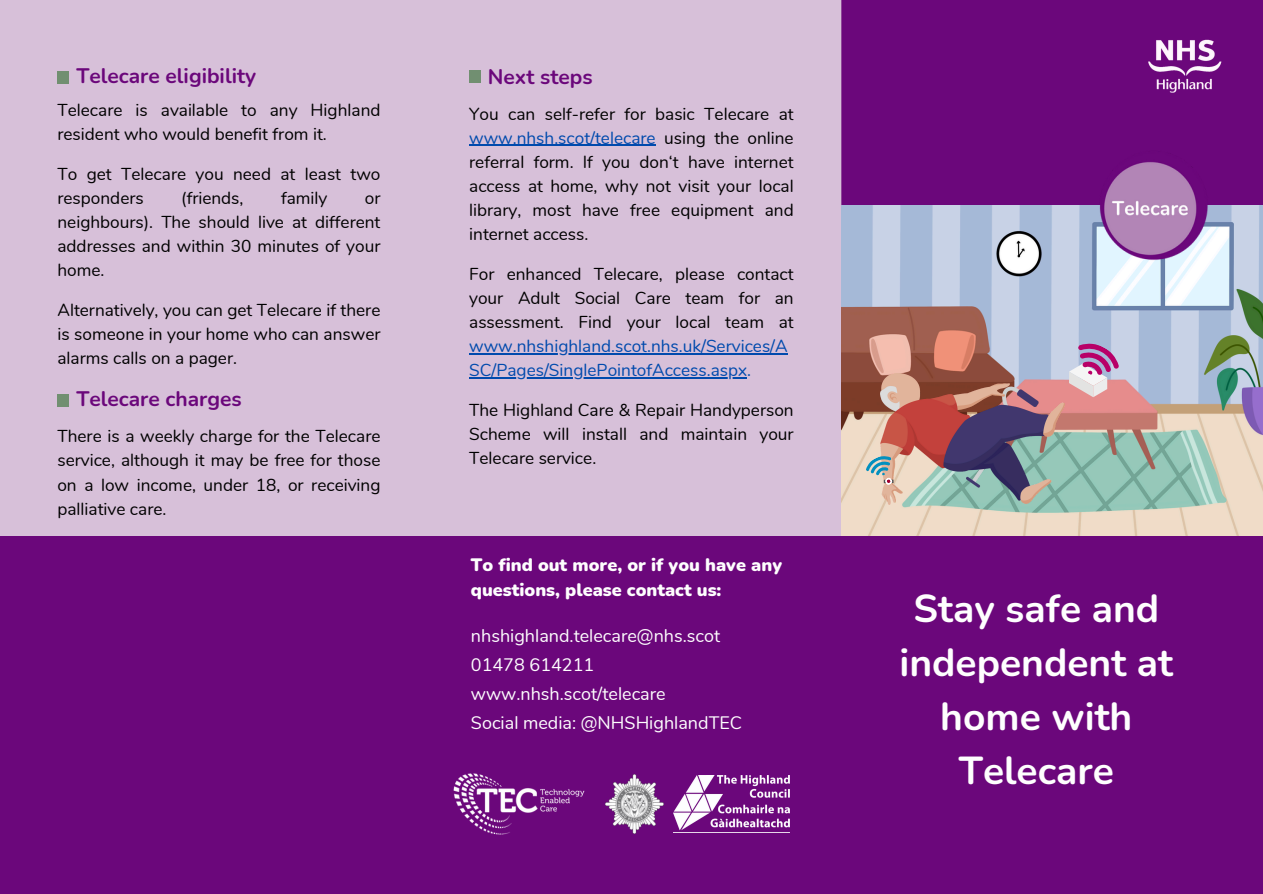
<style>
.page{position:relative;width:1263px;height:894px;background:#fff}
.page>*{position:absolute;margin:0;border:0;box-sizing:border-box;transform-origin:0 0}
.t1{font:700 39px/54px "Nunito";color:#fefefe;text-align:center}
.t2{font:700 21px "Nunito";color:#6b077b}
.t3{font:18px "Nunito";color:#fefefe}
.t4{font:900 18px/25px "Nunito";color:#fefefe}
.t5{font:17.25px/24px "Nunito";color:#000;text-align:justify}
.t6{font:17.25px "Nunito";color:#004aad}
.s1{color:#004aad}
</style>
<div class="page">
<div style="left:842px;top:0;width:421px;height:580px;background:#6b077b"></div>
<div style="left:0;top:0;width:841px;height:893px;background:#d7c0d9"></div>
<img style="left:842px;top:205px;width:421px;height:331px">
<svg style="left:1069px;top:336px;width:55px;height:61px"></svg>
<div style="left:0;top:536px;width:1263px;height:357px;background:#6b077b"></div>
<img style="left:1092px;top:162px;width:122px;height:104px">
<img style="left:1148px;top:39px;width:74px;height:54px">
<img style="left:673px;top:775px;width:116px;height:56px">
<img style="left:453px;top:773px;width:132px;height:62px">
<img style="left:605px;top:774px;width:59px;height:59px">
<img style="left:880px;top:373px;width:184px;height:131px">
<svg style="left:863px;top:452px;width:30px;height:33px"></svg>
<div style="left:469px;top:71px;width:11px;height:12px;background:#718f71"></div>
<hr style="left:469px;top:145px;width:187px;height:1px;background:#004aad">
<hr style="left:469px;top:353px;width:319px;height:1px;background:#004aad">
<hr style="left:469px;top:377px;width:278px;height:1px;background:#004aad">
<div style="left:57px;top:72px;width:12px;height:12px;background:#718f71"></div>
<div style="left:57px;top:394px;width:12px;height:12px;background:#718f71"></div>
<p class="t2" style="left:76px;top:62px;width:181px">Telecare eligibility</p>
<p class="t5" style="left:57px;top:98px;width:324px">Telecare is available to any Highland resident who would benefit from it.</p>
<p class="t5" style="left:57px;top:162px;width:324px">To get Telecare you need at least two responders</p>
<p class="t5" style="left:181px;top:186px;width:64px">(friends,</p>
<p class="t5" style="left:281px;top:186px;width:48px">family</p>
<p class="t5" style="left:57px;top:186px;width:325px;text-indent:307px">or neighbours). The should live at different addresses and within 30 minutes of your home.</p>
<p class="t5" style="left:57px;top:298px;width:325px">Alternatively, you can get Telecare if there is someone in your home who can answer alarms calls on a pager.</p>
<p class="t2" style="left:76px;top:384px;width:167px">Telecare charges</p>
<p class="t5" style="left:57px;top:424px;width:325px">There is a weekly charge for the Telecare service, although it may be free for those on a low income, under 18, or receiving palliative care.</p>
<h3 class="t2" style="left:488px;top:62px;width:106px">Next steps</h3>
<p class="t5" style="left:469px;top:102px;width:326px">You can self-refer for basic Telecare at <span class="s1">www.nhsh.scot/telecare</span> using the online referral form. If you don‘t have internet access at home, why not visit your local library, most have free equipment and internet access.</p>
<p class="t5" style="left:469px;top:262px;width:326px">For enhanced Telecare, please contact your Adult Social Care team for an assessment. Find your local team at</p>
<p class="t6" style="left:469px;top:334px;width:320px">www.nhshighland.scot.nhs.uk/Services/A</p>
<p class="t6" style="left:469px;top:358px;width:283px">SC/Pages/SinglePointofAccess.aspx.</p>
<p class="t5" style="left:469px;top:398px;width:326px">The Highland Care &amp; Repair Handyperson Scheme will install and maintain your Telecare service.</p>
<p class="t4" style="left:471px;top:552px;width:313px">To find out more, or if you have any questions, please contact us:</p>
<p class="t3" style="left:471px;top:623px;width:251px">nhshighland.telecare@nhs.scot</p>
<p class="t3" style="left:471px;top:652px;width:125px">01478 614211</p>
<p class="t3" style="left:471px;top:681px;width:196px">www.nhsh.scot/telecare</p>
<p class="t3" style="left:471px;top:710px;width:273px">Social media: @NHSHighlandTEC</p>
<p class="t1" style="left:899px;top:581px;width:275px">Stay safe and independent at home with<br>Telecare</p>
</div>
